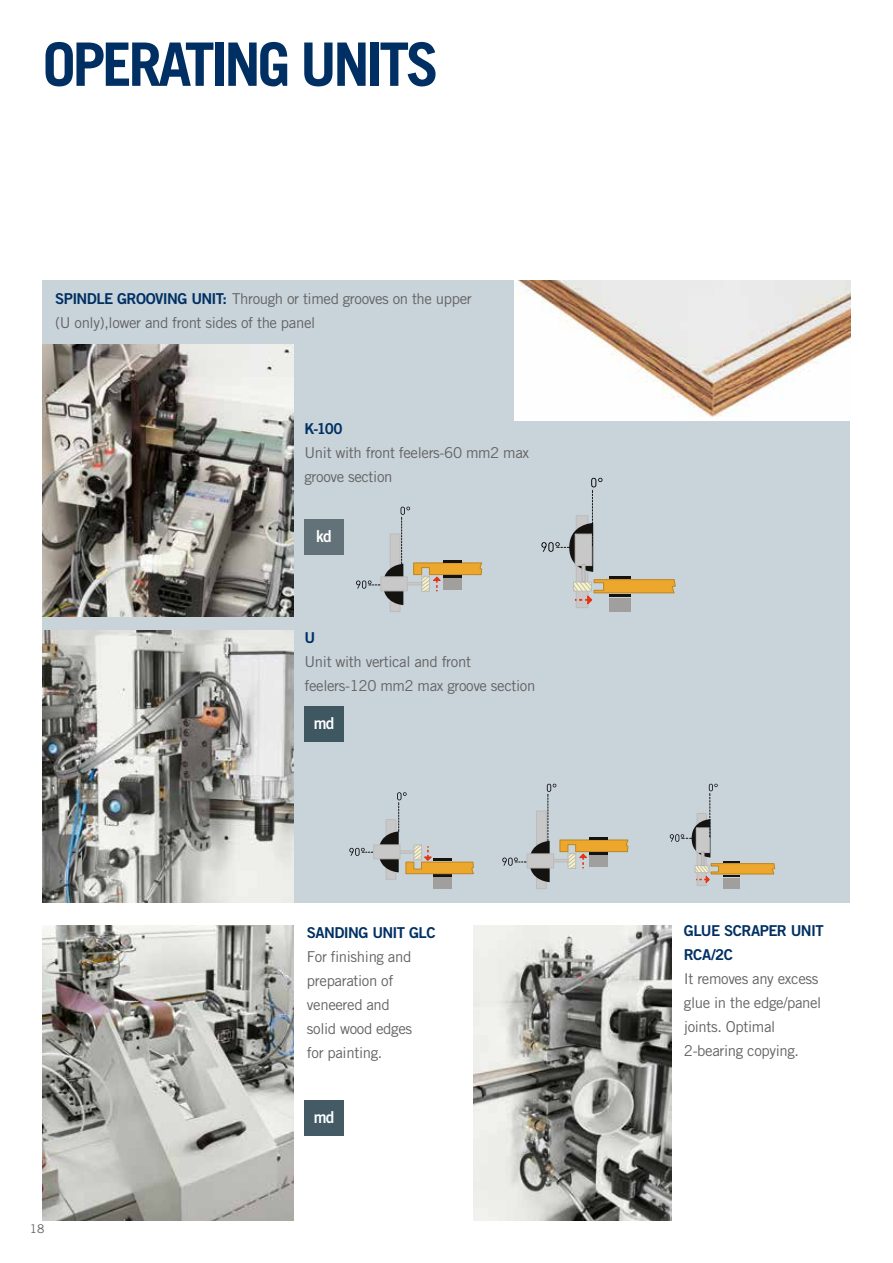
<style>
.page{position:relative;width:893px;height:1263px;background:#fff}
.page>*{position:absolute;margin:0;border:0;box-sizing:border-box;transform-origin:0 0}
.t1{font:700 60px "Trade Gothic LT Std";letter-spacing:-.06em;color:#003063}
.t2{font:16.5px "Trade Gothic LT Std Bd 2";color:#fff;scale:.93 1}
.t3{font:15px/24px "Trade Gothic LT Std";letter-spacing:-.025em;color:#646363}
.t4{font:15px/24px "Trade Gothic LT Std Bd 2";letter-spacing:-.04em;color:#003063}
.t5{font:12px "Trade Gothic LT Std";color:#646363}
.s1{font-family:"Trade Gothic LT Std Bd 2";color:#003063}
</style>
<div class="page">
<div style="left:43px;top:280px;width:807px;height:622px;background:#c8d3da"></div>
<img style="left:43px;top:344px;width:251px;height:272px">
<img style="left:43px;top:630px;width:251px;height:272px">
<img style="left:514px;top:280px;width:336px;height:141px">
<div style="left:386px;top:819px;width:10px;height:60px;background:#c8c8c8"></div>
<div style="left:434px;top:877px;width:18px;height:12px;background:#a09f9d"></div>
<svg style="left:349px;top:792px;width:125px;height:84px"></svg>
<div style="left:374px;top:845px;width:26px;height:14px;background:#c8c8c8;border:1px solid #bcbcbc"></div>
<div style="left:536px;top:811px;width:10px;height:78px;background:#c8c8c8;border:1px solid #bcbcbc"></div>
<svg style="left:502px;top:784px;width:126px;height:98px"></svg>
<div style="left:390px;top:534px;width:10px;height:78px;background:#c8c8c8;border:1px solid #bcbcbc"></div>
<svg style="left:356px;top:507px;width:126px;height:98px"></svg>
<div style="left:697px;top:813px;width:9px;height:73px;background:#c8c8c8;border:1px solid #bcbcbc"></div>
<div style="left:723px;top:878px;width:17px;height:11px;background:#a09f9d"></div>
<svg style="left:670px;top:784px;width:105px;height:99px"></svg>
<svg style="left:576px;top:572px;width:12px;height:36px"></svg>
<hr style="left:609px;top:576px;width:22px;height:2px;background:#141310">
<div style="left:609px;top:598px;width:22px;height:14px;background:#a09f9d"></div>
<svg style="left:541px;top:478px;width:61px;height:94px"></svg>
<div style="left:582px;top:564px;width:3px;height:18px;background:#c8c8c8;border:1px solid #b2b1b2"></div>
<svg style="left:573px;top:579px;width:102px;height:26px"></svg>
<img style="left:473px;top:925px;width:198px;height:295px">
<img style="left:43px;top:925px;width:251px;height:295px">
<div style="left:304px;top:706px;width:40px;height:36px;background:#3e5761"></div>
<div style="left:304px;top:519px;width:40px;height:35px;background:#637178"></div>
<div style="left:304px;top:1100px;width:40px;height:35px;background:#445b65"></div>
<h1 class="t1" style="left:43px;top:28px;width:398px">OPERATING UNITS</h1>
<p class="t3" style="left:55px;top:287px;width:418px"><span class="s1">SPINDLE GROOVING UNIT:</span> Through or timed grooves on the upper (U only),lower and front sides of the panel</p>
<p class="t4" style="left:304px;top:416px;width:40px">K-100</p>
<p class="t3" style="left:304px;top:441px;width:226px">Unit with front feelers-60 mm2 max groove section</p>
<p class="t2" style="left:316px;top:525px;width:18px">kd</p>
<p class="t4" style="left:304px;top:626px;width:12px">U</p>
<p class="t3" style="left:304px;top:650px;width:232px">Unit with vertical and front feelers-120 mm2 max groove section</p>
<p class="t2" style="left:314px;top:713px;width:24px">md</p>
<p class="t4" style="left:307px;top:921px;width:130px">SANDING UNIT GLC</p>
<p class="t3" style="left:307px;top:945px;width:107px">For finishing and preparation of veneered and solid wood edges for painting.</p>
<p class="t5" style="left:30px;top:1222px;width:16px">18</p>
<p class="t2" style="left:314px;top:1106px;width:24px">md</p>
<p class="t4" style="left:684px;top:918px;width:141px">GLUE SCRAPER UNIT<br>RCA/2C</p>
<p class="t3" style="left:684px;top:967px;width:139px">It removes any excess glue in the edge/panel joints. Optimal<br>2-bearing copying.</p>
</div>
